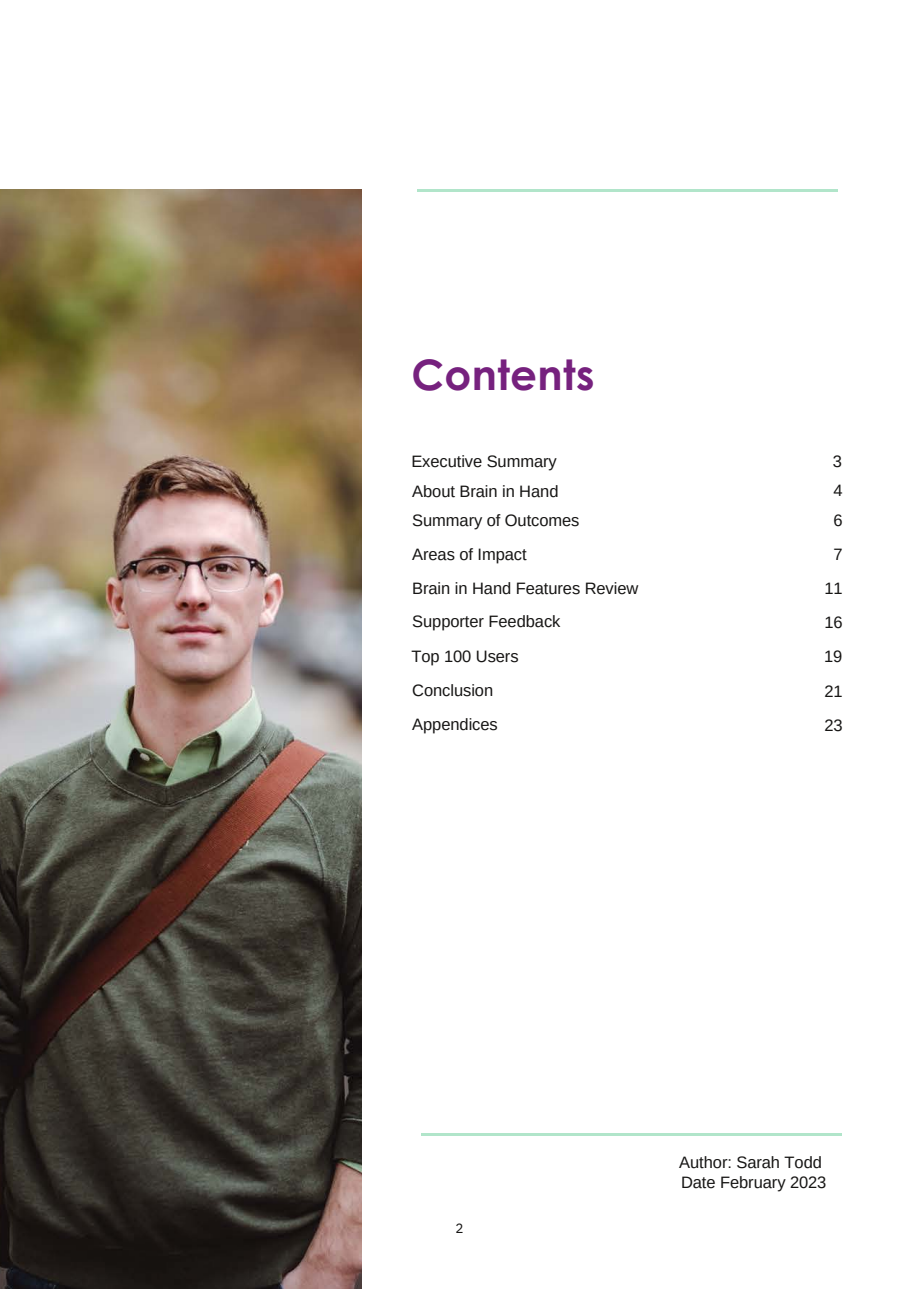
<style>
.page{position:relative;width:918px;height:1289px;background:#fff}
.page>*{position:absolute;margin:0;border:0;box-sizing:border-box;transform-origin:0 0}
.t1{font:700 42px "Century Gothic Pro";letter-spacing:.01em;color:#76217e}
.t2{font:16.5px "Arimo";letter-spacing:-.005em;color:#171615}
.t3{font:13.5px "IBM Plex Sans";color:#171615}
</style>
<div class="page">
<img style="left:0;top:189px;width:361px;height:1099px">
<hr style="left:417px;top:190px;width:421px;height:1px;background:#b1e5ca">
<hr style="left:421px;top:1133px;width:421px;height:2px;background:#b1e5ca">
<p class="t1" style="left:411px;top:358px;width:185px">Contents</p>
<p class="t2" style="left:411px;top:452px;width:147px">Executive Summary</p>
<p class="t2" style="left:833px;top:452px;width:11px">3</p>
<p class="t2" style="left:412px;top:481px;width:148px">About Brain in Hand</p>
<p class="t2" style="left:834px;top:481px;width:11px">4</p>
<p class="t2" style="left:412px;top:511px;width:169px">Summary of Outcomes</p>
<p class="t2" style="left:412px;top:544px;width:116px">Areas of Impact</p>
<p class="t2" style="left:412px;top:578px;width:228px">Brain in Hand Features Review</p>
<p class="t2" style="left:412px;top:612px;width:150px">Supporter Feedback</p>
<p class="t2" style="left:834px;top:510px;width:11px">6</p>
<p class="t2" style="left:834px;top:545px;width:11px">7</p>
<p class="t2" style="left:824px;top:578px;width:20px">11</p>
<p class="t2" style="left:824px;top:612px;width:20px">16</p>
<p class="t2" style="left:411px;top:646px;width:109px">Top 100 Users</p>
<p class="t2" style="left:824px;top:647px;width:20px">19</p>
<p class="t2" style="left:412px;top:681px;width:82px">Conclusion</p>
<p class="t2" style="left:412px;top:715px;width:87px">Appendices</p>
<p class="t3" style="left:455px;top:1219px;width:10px">2</p>
<p class="t2" style="left:824px;top:681px;width:20px">21</p>
<p class="t2" style="left:825px;top:716px;width:20px">23</p>
<p class="t2" style="left:679px;top:1153px;width:144px">Author: Sarah Todd</p>
<p class="t2" style="left:681px;top:1172px;width:147px">Date February 2023</p>
</div>
